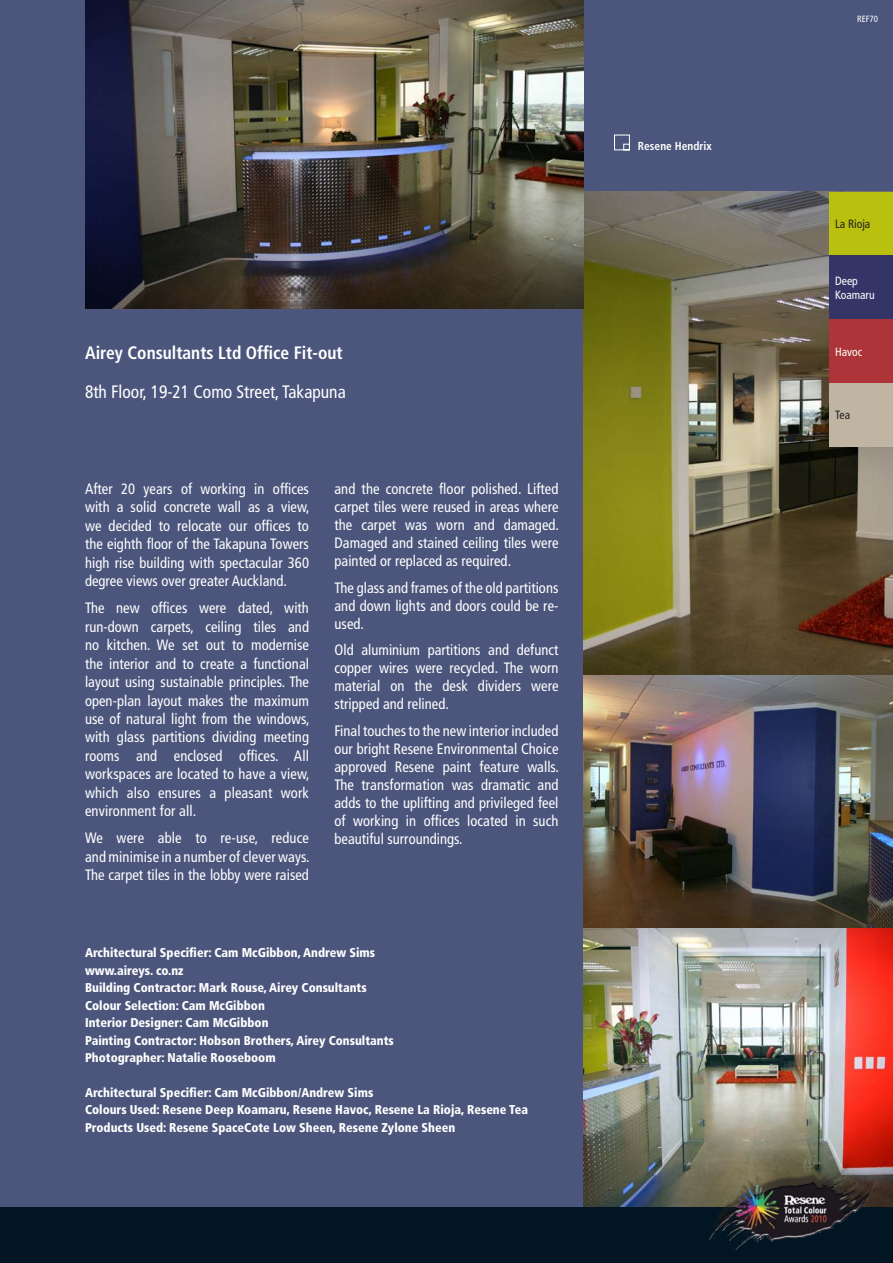
<style>
.page{position:relative;width:893px;height:1263px;background:#fff}
.page>*{position:absolute;margin:0;border:0;box-sizing:border-box;transform-origin:0 0}
.project_sub{font:condensed 18px "Frutiger";color:#fff}
.project{font:700 condensed 18px "Frutiger";color:#fff}
.body{font:condensed 15px/18.5px "Frutiger";letter-spacing:.005em;color:#fff;text-align:justify}
.credits_white{font:900 condensed 12.75px "Frutiger";color:#fff}
.Colour_swatch_RHS{font:condensed 12px/13.5px "Frutiger";color:#fff}
.Colour_swatch_RHS-2{font:condensed 12px "Frutiger";color:#231f20}
.t1{font:700 condensed 11.7px "Frutiger";letter-spacing:.005em;color:#fff}
.body-2{font:condensed 9px "Frutiger";color:#fff}
</style>
<div class="page">
<div style="left:0;top:0;width:893px;height:1223px;background:#4c567c"></div>
<img style="left:584px;top:927px;width:309px;height:281px">
<img style="left:584px;top:674px;width:309px;height:253px">
<img style="left:584px;top:191px;width:309px;height:483px">
<img style="left:85px;top:0;width:499px;height:308px">
<div style="left:829px;top:192px;width:64px;height:63px;background:#b9c00e"></div>
<div style="left:829px;top:255px;width:64px;height:64px;background:#343467"></div>
<div style="left:829px;top:319px;width:64px;height:64px;background:#ad3539"></div>
<div style="left:829px;top:383px;width:64px;height:64px;background:#bfb5a2"></div>
<svg style="left:614px;top:134px;width:16px;height:17px"></svg>
<div style="left:0;top:1208px;width:893px;height:55px;background:#011622"></div>
<img style="left:710px;top:1159px;width:165px;height:91px">
<p class="project" style="left:85px;top:342px;width:259px">Airey Consultants Ltd Office Fit-out</p>
<p class="project_sub" style="left:85px;top:381px;width:262px">8th Floor, 19-21 Como Street, Takapuna</p>
<p class="body" style="left:85px;top:480px;width:226px">After 20 years of working in offices with a solid concrete wall as a view, we decided to relocate our offices to the eighth floor of the Takapuna Towers high rise building with spectacular 360 degree views over greater Auckland.</p>
<p class="body" style="left:85px;top:599px;width:226px">The new offices were dated, with run-down carpets, ceiling tiles and no kitchen. We set out to modernise the interior and to create a functional layout using sustainable principles. The open-plan layout makes the maximum use of natural light from the windows, with glass partitions dividing meeting rooms and enclosed offices. All workspaces are located to have a view, which also ensures a pleasant work environment for all.</p>
<p class="body" style="left:85px;top:829px;width:226px">We were able to re-use, reduce and minimise in a number of clever ways.<br>The carpet tiles in the lobby were raised</p>
<p class="body" style="left:334px;top:480px;width:226px;line-height:18px">and the concrete floor polished. Lifted carpet tiles were reused in areas where the carpet was worn and damaged.<br>Damaged and stained ceiling tiles were painted or replaced as required.</p>
<p class="body" style="left:334px;top:578px;width:225px;line-height:18px">The glass and frames of the old partitions and down lights and doors could be re&shy;used.</p>
<p class="body" style="left:334px;top:641px;width:225px;line-height:18px">Old aluminium partitions and defunct copper wires were recycled. The worn material on the desk dividers were stripped and relined.</p>
<p class="body" style="left:334px;top:721px;width:226px;line-height:18px">Final touches to the new interior included our bright Resene Environmental Choice approved Resene paint feature walls.<br>The transformation was dramatic and adds to the uplifting and privileged feel of working in offices located in such beautiful surroundings.</p>
<p class="credits_white" style="left:85px;top:945px;width:292px">Architectural Specifier: Cam McGibbon, Andrew Sims</p>
<p class="credits_white" style="left:85px;top:963px;width:100px">www.aireys. co.nz</p>
<p class="credits_white" style="left:85px;top:980px;width:283px">Building Contractor: Mark Rouse, Airey Consultants</p>
<p class="credits_white" style="left:85px;top:997px;width:181px">Colour Selection: Cam McGibbon</p>
<p class="credits_white" style="left:85px;top:1015px;width:185px">Interior Designer: Cam McGibbon</p>
<p class="credits_white" style="left:85px;top:1032px;width:310px">Painting Contractor: Hobson Brothers, Airey Consultants</p>
<p class="credits_white" style="left:85px;top:1050px;width:192px">Photographer: Natalie Rooseboom</p>
<p class="credits_white" style="left:85px;top:1085px;width:290px">Architectural Specifier: Cam McGibbon/Andrew Sims</p>
<p class="credits_white" style="left:85px;top:1102px;width:444px">Colours Used: Resene Deep Koamaru, Resene Havoc, Resene La Rioja, Resene Tea</p>
<p class="credits_white" style="left:85px;top:1119px;width:372px">Products Used: Resene SpaceCote Low Sheen, Resene Zylone Sheen</p>
<p class="t1" style="left:638px;top:139px;width:75px">Resene Hendrix</p>
<p class="body-2" style="left:857px;top:13px;width:22px">REF70</p>
<p class="Colour_swatch_RHS-2" style="left:835px;top:217px;width:37px">La Rioja</p>
<p class="Colour_swatch_RHS" style="left:835px;top:274px;width:41px">Deep<br>Koamaru</p>
<p class="Colour_swatch_RHS" style="left:835px;top:345px;width:29px">Havoc</p>
<p class="Colour_swatch_RHS-2" style="left:835px;top:408px;width:16px">Tea</p>
</div>
